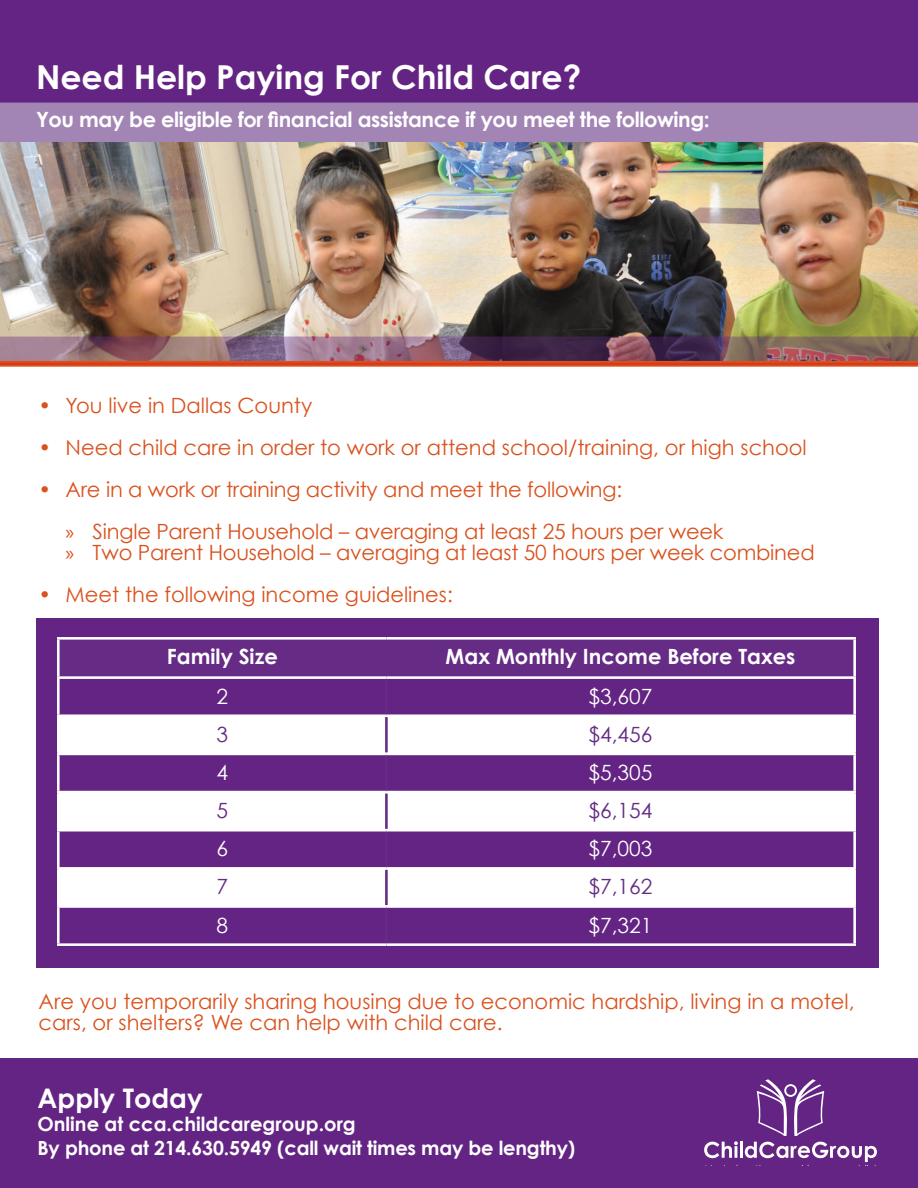
<style>
.page{position:relative;width:918px;height:1188px;background:#fff}
.page>*{position:absolute;margin:0;border:0;box-sizing:border-box;transform-origin:0 0}
.t1{font:700 33px "Century Gothic";color:#fff}
.t2{font:700 27px "Century Gothic";color:#fff}
.t3{font:21px/42px "Century Gothic";color:#da511d}
.t4{font:700 21px "Century Gothic";letter-spacing:-.02em;color:#fff}
.t5{font:700 21px "Century Gothic";color:#fff}
.t6{font:21px "Century Gothic";color:#fff}
.t7{font:21px "Century Gothic";color:#652b85}
.t8{font:700 19.5px/23.4px "Century Gothic";letter-spacing:-.01em;color:#fff}
.s1{font-family:"Myriad Pro"}
</style>
<div class="page">
<div style="left:0;top:0;width:918px;height:132px;background:#642483"></div>
<div style="left:0;top:1058px;width:918px;height:130px;background:#642483"></div>
<div style="left:36px;top:618px;width:842px;height:350px;background:#642483"></div>
<svg style="left:704px;top:1141px;width:34px;height:17px"></svg>
<hr style="left:740px;top:1142px;width:3px;height:16px;background:#fff">
<svg style="left:745px;top:1079px;width:132px;height:87px"></svg>
<div style="left:0;top:103px;width:918px;height:40px;background:#a385b5"></div>
<svg style="left:60px;top:717px;width:793px;height:188px;fill:#fff"></svg>
<hr style="left:385px;top:679px;width:3px;height:35px;background:#652b85">
<hr style="left:385px;top:717px;width:3px;height:36px;background:#652b85">
<hr style="left:385px;top:755px;width:3px;height:36px;background:#652b85">
<hr style="left:385px;top:832px;width:3px;height:35px;background:#652b85">
<hr style="left:385px;top:908px;width:3px;height:35px;background:#652b85">
<hr style="left:385px;top:793px;width:3px;height:36px;background:#652b85">
<hr style="left:385px;top:870px;width:3px;height:35px;background:#652b85">
<hr style="left:385px;top:640px;width:3px;height:36px;background:#652b85">
<hr style="left:57px;top:676px;width:329px;height:3px;background:#fff">
<hr style="left:386px;top:676px;width:470px;height:3px;background:#fff">
<hr style="left:57px;top:714px;width:329px;height:3px;background:#fff">
<hr style="left:386px;top:714px;width:470px;height:3px;background:#fff">
<hr style="left:57px;top:829px;width:329px;height:3px;background:#fff">
<hr style="left:386px;top:829px;width:470px;height:3px;background:#fff">
<hr style="left:57px;top:753px;width:329px;height:2px;background:#fff">
<hr style="left:386px;top:753px;width:470px;height:2px;background:#fff">
<hr style="left:57px;top:791px;width:329px;height:2px;background:#fff">
<hr style="left:386px;top:791px;width:470px;height:2px;background:#fff">
<hr style="left:57px;top:867px;width:329px;height:3px;background:#fff">
<hr style="left:386px;top:867px;width:470px;height:3px;background:#fff">
<hr style="left:57px;top:905px;width:329px;height:3px;background:#fff">
<hr style="left:386px;top:905px;width:470px;height:3px;background:#fff">
<hr style="left:57px;top:637px;width:329px;height:3px;background:#fff">
<hr style="left:57px;top:640px;width:3px;height:36px;background:#fff">
<hr style="left:386px;top:637px;width:470px;height:3px;background:#fff">
<hr style="left:853px;top:640px;width:3px;height:36px;background:#fff">
<hr style="left:57px;top:679px;width:3px;height:35px;background:#fff">
<hr style="left:853px;top:679px;width:3px;height:35px;background:#fff">
<hr style="left:57px;top:717px;width:3px;height:36px;background:#fff">
<hr style="left:853px;top:717px;width:3px;height:36px;background:#fff">
<hr style="left:57px;top:755px;width:3px;height:36px;background:#fff">
<hr style="left:853px;top:755px;width:3px;height:36px;background:#fff">
<hr style="left:57px;top:793px;width:3px;height:36px;background:#fff">
<hr style="left:853px;top:793px;width:3px;height:36px;background:#fff">
<hr style="left:57px;top:832px;width:3px;height:35px;background:#fff">
<hr style="left:853px;top:832px;width:3px;height:35px;background:#fff">
<hr style="left:57px;top:870px;width:3px;height:35px;background:#fff">
<hr style="left:853px;top:870px;width:3px;height:35px;background:#fff">
<hr style="left:57px;top:908px;width:3px;height:35px;background:#fff">
<hr style="left:853px;top:908px;width:3px;height:35px;background:#fff">
<hr style="left:57px;top:943px;width:329px;height:3px;background:#fff">
<hr style="left:386px;top:943px;width:470px;height:3px;background:#fff">
<img style="left:0;top:143px;width:918px;height:194px">
<svg style="left:0;top:337px;width:918px;height:30px;background:#90595e"></svg>
<h1 class="t1" style="left:36px;top:56px;width:547px">Need Help Paying For Child Care?</h1>
<p class="t4" style="left:36px;top:106px;width:675px">You may be eligible for financial assistance if you meet the following:</p>
<p class="t3" style="left:39px;top:384px;width:275px">• You live in Dallas County</p>
<p class="t3" style="left:39px;top:426px;width:770px">• Need child care in order to work or attend school/training, or high school</p>
<p class="t3" style="left:66px;top:468px;width:659px;text-indent:-27px">• Are in a work or training activity and meet the following:<br><span class="s1">»</span> Single Parent Household – averaging at least 25 hours per week</p>
<p class="t3" style="left:66px;top:531px;width:751px"><span class="s1">»</span> Two Parent Household – averaging at least 50 hours per week combined</p>
<p class="t3" style="left:39px;top:573px;width:416px">• Meet the following income guidelines:</p>
<p class="t5" style="left:167px;top:643px;width:112px">Family Size</p>
<p class="t5" style="left:446px;top:643px;width:351px">Max Monthly Income Before Taxes</p>
<p class="t6" style="left:217px;top:683px;width:13px">2</p>
<p class="t6" style="left:589px;top:683px;width:65px">$3,607</p>
<p class="t7" style="left:217px;top:721px;width:13px">3</p>
<p class="t7" style="left:589px;top:721px;width:65px">$4,456</p>
<p class="t6" style="left:217px;top:759px;width:13px">4</p>
<p class="t6" style="left:589px;top:759px;width:65px">$5,305</p>
<p class="t7" style="left:217px;top:797px;width:13px">5</p>
<p class="t7" style="left:589px;top:797px;width:65px">$6,154</p>
<p class="t6" style="left:217px;top:835px;width:13px">6</p>
<p class="t6" style="left:589px;top:835px;width:65px">$7,003</p>
<p class="t7" style="left:217px;top:873px;width:13px">7</p>
<p class="t7" style="left:589px;top:873px;width:65px">$7,162</p>
<p class="t6" style="left:217px;top:911px;width:13px">8</p>
<p class="t6" style="left:589px;top:911px;width:65px">$7,321</p>
<p class="t3" style="left:39px;top:990px;width:818px;line-height:21px">Are you temporarily sharing housing due to economic hardship, living in a motel, cars, or shelters? We can help with child care.</p>
<p class="t2" style="left:38px;top:1081px;width:167px">Apply Today</p>
<p class="t8" style="left:38px;top:1112px;width:539px">Online at cca.childcaregroup.org<br>By phone at 214.630.5949 (call wait times may be lengthy)</p>
</div>
